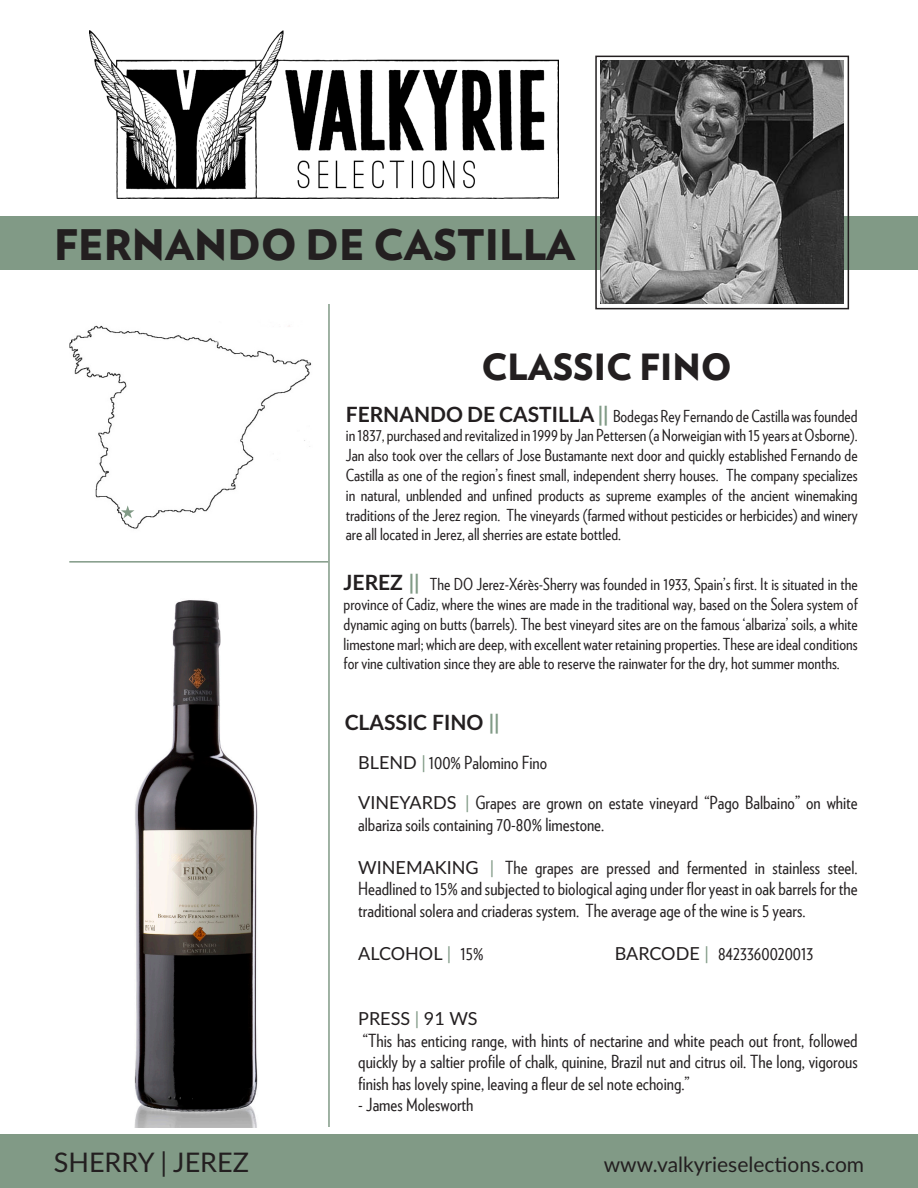
<style>
.page{position:relative;width:918px;height:1188px;background:#fff}
.page>*{position:absolute;margin:0;border:0;box-sizing:border-box;transform-origin:0 0}
.t1{font:900 42px "Verlag";color:#231f20}
.t2{font:900 36px "Verlag";color:#231f20}
.t3{font:27px "Lato";color:#231f20}
.t4{font:21px "Lato";color:#231f20}
.t5{font:700 21px "Lato";color:#231f20}
.t6{font:18px/21.6px "Verlag Condensed";color:#231f20;text-align:justify}
.t7{font:18px "Lato";color:#231f20}
.t8{font:16.5px/19.8px "Verlag Condensed";color:#231f20;text-align:justify}
.s1{font-family:"Lato";font-weight:700;font-size:21px}
.s2{font-family:"Lato";font-weight:700;font-size:21px;color:#819a86}
.s3{color:#819a86}
.s4{font-family:"Lato"}
.s5{font-family:"Lato";color:#819a86}
.s6{font-family:"Verlag Condensed"}
</style>
<div class="page">
<img style="left:69px;top:325px;width:243px;height:204px">
<img style="left:89px;top:31px;width:470px;height:167px">
<img style="left:134px;top:600px;width:124px;height:527px">
<hr style="left:328px;top:304px;width:2px;height:823px;background:#819a86">
<div style="left:0;top:216px;width:918px;height:54px;background:#819a86"></div>
<img style="left:601px;top:61px;width:243px;height:243px">
<div style="left:1px;top:1134px;width:917px;height:54px;background:#819a86"></div>
<hr style="left:69px;top:561px;width:259px;height:2px;background:#819a86">
<div style="left:595px;top:56px;width:254px;height:253px;border:2px solid #231f20"></div>
<svg style="left:121px;top:505px;width:13px;height:13px"></svg>
<p class="t1" style="left:54px;top:210px;width:523px">FERNANDO DE CASTILLA</p>
<p class="t2" style="left:481px;top:337px;width:252px">CLASSIC FINO</p>
<p class="t8" style="left:346px;top:405px;width:513px"><span class="s1">FERNANDO DE CASTILLA</span> <span class="s2">||</span> Bodegas Rey Fernando de Castilla was founded in 1837, purchased and revitalized in 1999 by Jan Pettersen (a Norweigian with 15 years at Osborne).<br>Jan also took over the cellars of Jose Bustamante next door and quickly established Fernando de Castilla as one of the region’s finest small, independent sherry houses. The company specializes in natural, unblended and unfined products as supreme examples of the ancient winemaking traditions of the Jerez region. The vineyards (farmed without pesticides or herbicides) and winery are all located in Jerez, all sherries are estate bottled.</p>
<p class="t8" style="left:344px;top:574px;width:516px"><span class="s1">JEREZ</span> <span class="s2">||</span> The DO Jerez-Xérès-Sherry was founded in 1933, Spain’s first. It is situated in the province of Cadiz, where the wines are made in the traditional way, based on the Solera system of dynamic aging on butts (barrels). The best vineyard sites are on the famous ‘albariza’ soils, a white limestone marl; which are deep, with excellent water retaining properties. These are ideal conditions for vine cultivation since they are able to reserve the rainwater for the dry, hot summer months.</p>
<p class="t5" style="left:345px;top:707px;width:156px">CLASSIC FINO <span class="s3">||</span></p>
<p class="t6" style="left:358px;top:751px;width:190px"><span class="s4">BLEND</span> <span class="s5">|</span>100% Palomino Fino</p>
<p class="t6" style="left:358px;top:791px;width:501px"><span class="s4">VINEYARDS</span> <span class="s5">|</span> Grapes are grown on estate vineyard “Pago Balbaino” on white albariza soils containing 70-80% limestone.</p>
<p class="t6" style="left:358px;top:856px;width:501px"><span class="s4">WINEMAKING</span> <span class="s5">|</span> The grapes are pressed and fermented in stainless steel.<br>Headlined to 15% and subjected to biological aging under flor yeast in oak barrels for the traditional solera and criaderas system. The average age of the wine is 5 years.</p>
<p class="t7" style="left:358px;top:941px;width:127px">ALCOHOL <span class="s3">|</span> <span class="s6">15%</span></p>
<p class="t6" style="left:615px;top:942px;width:200px"><span class="s4">BARCODE</span> <span class="s5">|</span> 8423360020013</p>
<p class="t7" style="left:358px;top:1006px;width:121px">PRESS <span class="s3">|</span> 91 WS</p>
<p class="t6" style="left:358px;top:1029px;width:501px">“This has enticing range, with hints of nectarine and white peach out front, followed quickly by a saltier profile of chalk, quinine, Brazil nut and citrus oil. The long, vigorous finish has lovely spine, leaving a fleur de sel note echoing.”</p>
<p class="t6" style="left:358px;top:1093px;width:117px">- James Molesworth</p>
<p class="t3" style="left:54px;top:1143px;width:197px">SHERRY | JEREZ</p>
<p class="t4" style="left:604px;top:1149px;width:262px">www.valkyrieselections.com</p>
</div>
